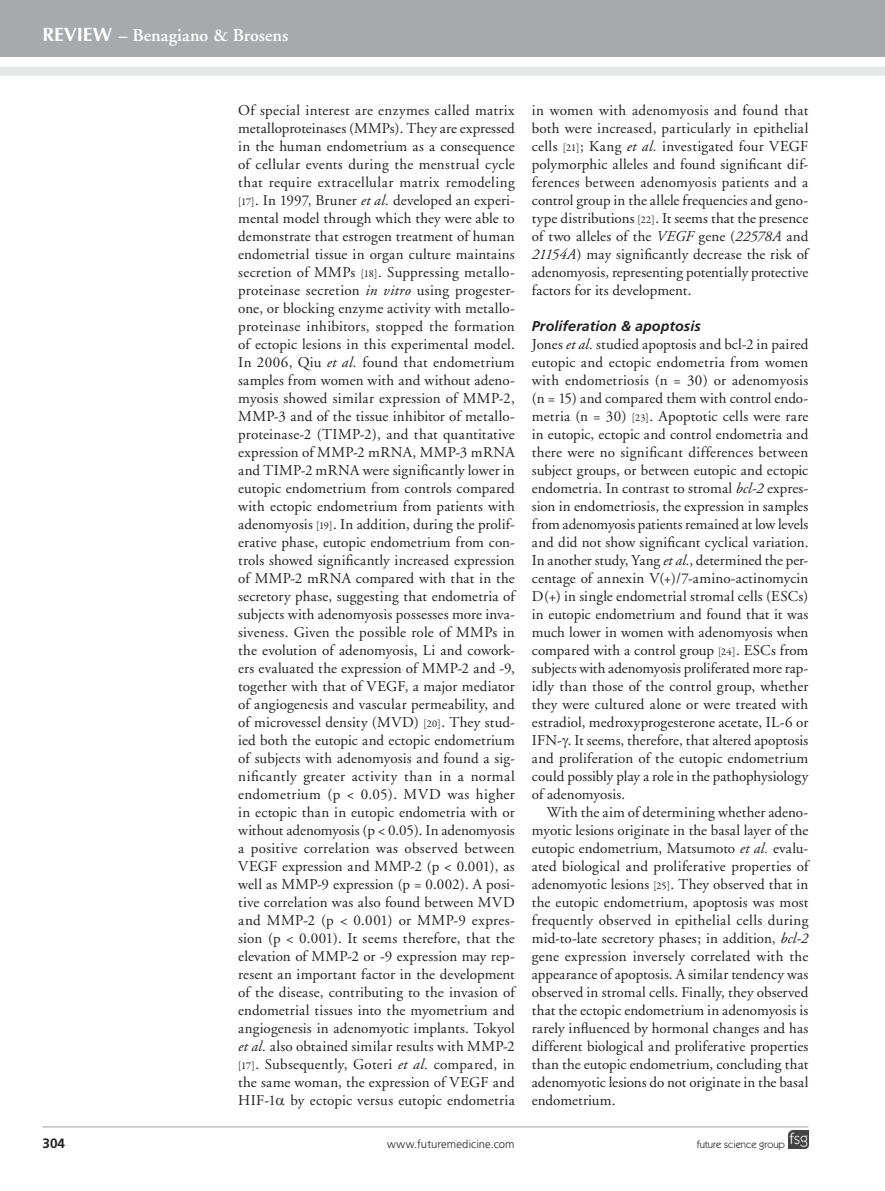
<style>
.page{position:relative;width:885px;height:1191px;background:#fff}
.page>*{position:absolute;margin:0;border:0;box-sizing:border-box;transform-origin:0 0}
.t1{font:30px "Iris UPC Bold";color:#fff}
.t2{font:600 18px "Adobe Garamond";letter-spacing:.005em;color:#fff}
.bodyfirst{font:15px/18px "Adobe Garamond";color:#231f20;text-align:justify}
.bodyindent{font:15px/18px "Adobe Garamond";letter-spacing:-.005em;color:#231f20;text-align:justify}
.crosshead2{font:italic 700 14.25px "Frutiger";letter-spacing:.005em;color:#231f20}
.t3{font:700 13.5px "Frutiger";color:#231f20}
.t4{font:300 11.25px "Frutiger";letter-spacing:.01em;color:#231f20}
.t5{font:10.5px "Itc Kabel";color:#231f20}
.s1{font-family:"Garamond Premr Pro";font-size:10.5px}
.s2{font-style:italic}
</style>
<div class="page">
<div style="left:0;top:0;width:884px;height:57px;background:#a8a9ad"></div>
<hr style="left:42px;top:1126px;width:766px;height:1px;background:#a8a9ad">
<div style="left:0;top:67px;width:884px;height:9px;background:#e6e7e9"></div>
<img style="left:788px;top:1130px;width:20px;height:18px">
<hr style="left:884px;top:0;width:1px;height:57px;background:#a8a9ad">
<h1 class="t1" style="left:43px;top:13px;width:24px">Review</h1>
<p class="t2" style="left:119px;top:26px;width:171px">– Benagiano &amp; Brosens</p>
<p class="bodyfirst" style="left:238px;top:101px;width:278px">Of special interest are enzymes called matrix metalloproteinases (MMPs). They are expressed in the human endometrium as a consequence of cellular events during the menstrual cycle that require extracellular matrix remodeling <span class="s1">[17]</span>. In 1997, Bruner <span class="s2">et al.</span> developed an experi&shy;mental model through which they were able to demonstrate that estrogen treatment of human endometrial tissue in organ culture maintains secretion of MMPs <span class="s1">[18]</span>. Suppressing metallo&shy;proteinase secretion <span class="s2">in vitro</span> using progester&shy;one, or blocking enzyme activity with metallo&shy;proteinase inhibitors, stopped the formation of ectopic lesions in this experimental model.<br>In 2006, Qiu <span class="s2">et al.</span> found that endometrium samples from women with and without adeno&shy;myosis showed similar expression of MMP‑2, MMP‑3 and of the tissue inhibitor of metallo&shy;proteinase-2 (TIMP-2), and that quantitative expression of MMP‑2 mRNA, MMP‑3 mRNA and TIMP-2 mRNA were significantly lower in eutopic endometrium from controls compared with ectopic endometrium from patients with adenomyosis <span class="s1">[19]</span>. In addition, during the prolif&shy;erative phase, eutopic endometrium from con&shy;trols showed significantly increased expression of MMP‑2 mRNA compared with that in the secretory phase, suggesting that endometria of subjects with adenomyosis possesses more inva&shy;siveness. Given the possible role of MMPs in the evolution of adenomyosis, Li and cowork&shy;ers evaluated the expression of MMP‑2 and -9, together with that of VEGF, a major mediator of angiogenesis and vascular permeability, and of microvessel density (MVD) <span class="s1">[20]</span>. They stud&shy;ied both the eutopic and ectopic endometrium of subjects with adenomyosis and found a sig&shy;nificantly greater activity than in a normal endometrium (p &lt; 0.05). MVD was higher in ectopic than in eutopic endometria with or without adenomyosis (p &lt; 0.05). In adenomyosis a positive correlation was observed between VEGF expression and MMP‑2 (p &lt; 0.001), as well as MMP‑9 expression (p = 0.002). A posi&shy;tive correlation was also found between MVD and MMP‑2 (p &lt; 0.001) or MMP‑9 expres&shy;sion (p &lt; 0.001). It seems therefore, that the elevation of MMP‑2 or -9 expression may rep&shy;resent an important factor in the development of the disease, contributing to the invasion of endometrial tissues into the myometrium and angiogenesis in adenomyotic implants. Tokyol <span class="s2">et al.</span> also obtained similar results with MMP‑2 <span class="s1">[17]</span>. Subsequently, Goteri <span class="s2">et al.</span> compared, in the same woman, the expression of VEGF and HIF-1 by ectopic versus eutopic endometria</p>
<p class="bodyfirst" style="left:531px;top:101px;width:278px">in women with adenomyosis and found that both were increased, particularly in epithelial cells <span class="s1">[21]</span>; Kang <span class="s2">et al.</span> investigated four VEGF polymorphic alleles and found significant dif&shy;ferences between adenomyosis patients and a control group in the allele frequencies and geno&shy;type distributions <span class="s1">[22]</span>. It seems that the presence of two alleles of the <span class="s2">VEGF</span> gene (<span class="s2">22578A</span> and <span class="s2">21154A</span>) may significantly decrease the risk of adenomyosis, representing potentially protective factors for its development.</p>
<p class="crosshead2" style="left:531px;top:317px;width:170px">Proliferation &amp; apoptosis</p>
<p class="bodyfirst" style="left:531px;top:335px;width:278px">Jones <span class="s2">et al.</span> studied apoptosis and bcl‑2 in paired eutopic and ectopic endometria from women with endometriosis (n = 30) or adenomyosis (n = 15) and compared them with control endo&shy;metria (n = 30) <span class="s1">[23]</span>. Apoptotic cells were rare in eutopic, ectopic and control endometria and there were no significant differences between subject groups, or between eutopic and ectopic endometria. In contrast to stromal <span class="s2">bcl‑2</span> expres&shy;sion in endometriosis, the expression in samples from adenomyosis patients remained at low levels and did not show significant cyclical variation.<br>In another study, Yang <span class="s2">et al.</span>, determined the per&shy;centage of annexin V(+)/7-amino-actinomycin D(+) in single endometrial stromal cells (ESCs) in eutopic endometrium and found that it was much lower in women with adenomyosis when compared with a control group <span class="s1">[24]</span>. ESCs from subjects with adenomyosis proliferated more rap&shy;idly than those of the control group, whether they were cultured alone or were treated with estradiol, medroxyprogesterone acetate, IL-6 or IFN- . It seems, therefore, that altered apoptosis and proliferation of the eutopic endometrium could possibly play a role in the pathophysiology of adenomyosis.</p>
<p class="bodyindent" style="left:531px;top:803px;width:278px;text-indent:15px">With the aim of determining whether adeno&shy;myotic lesions originate in the basal layer of the eutopic endometrium, Matsumoto <span class="s2">et al.</span> evalu&shy;ated biological and proliferative properties of adenomyotic lesions <span class="s1">[25]</span>. They observed that in the eutopic endometrium, apoptosis was most frequently observed in epithelial cells during mid-to-late secretory phases; in addition, <span class="s2">bcl‑2 </span>gene expression inversely correlated with the appearance of apoptosis. A similar tendency was observed in stromal cells. Finally, they observed that the ectopic endometrium in adenomyosis is rarely influenced by hormonal changes and has different biological and proliferative properties than the eutopic endometrium, concluding that adenomyotic lesions do not originate in the basal endometrium.</p>
<p class="t3" style="left:43px;top:1135px;width:24px">304</p>
<p class="t4" style="left:387px;top:1138px;width:129px">www.futuremedicine.com</p>
<p class="t5" style="left:696px;top:1138px;width:90px">future science group</p>
</div>
